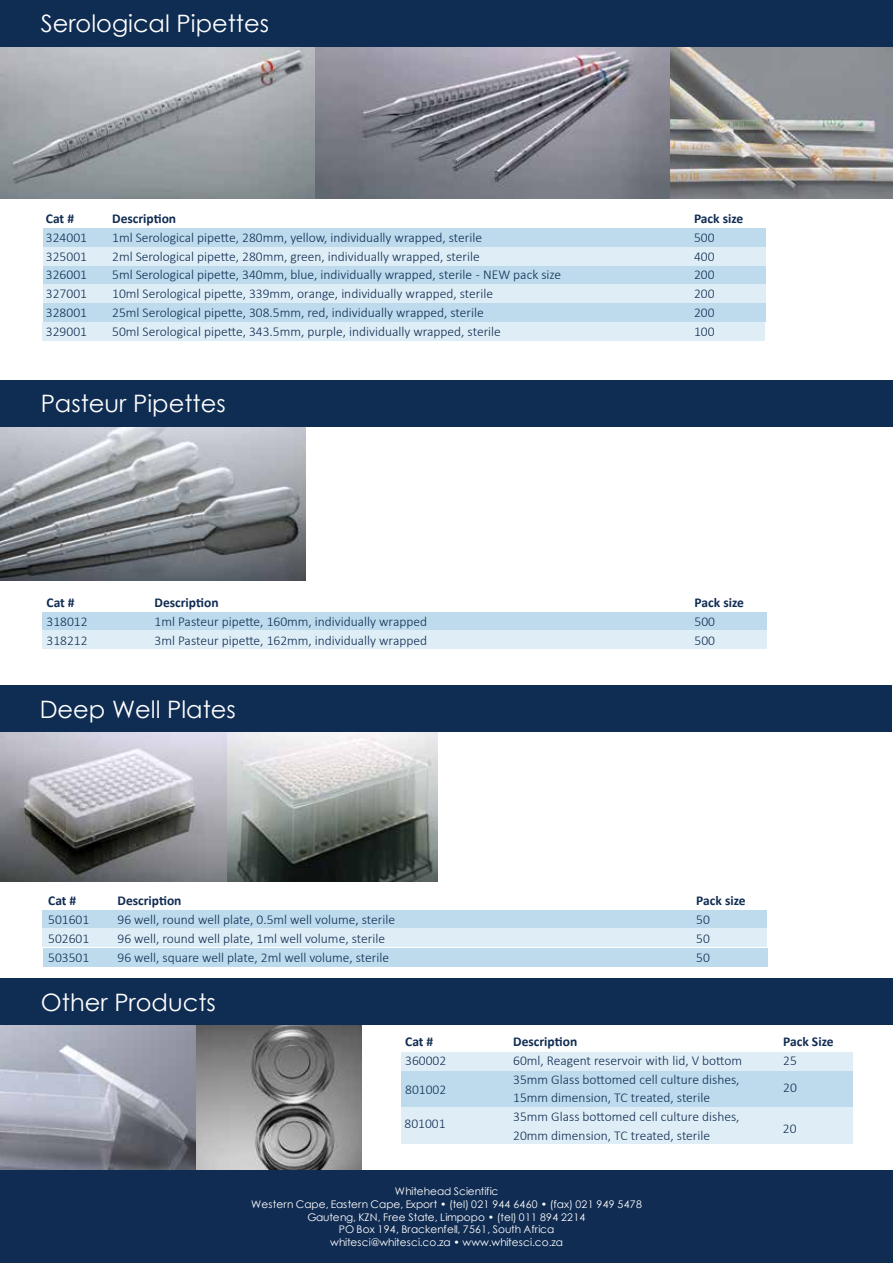
<style>
.page{position:relative;width:893px;height:1263px;background:#fff}
.page>*{position:absolute;margin:0;border:0;box-sizing:border-box;transform-origin:0 0}
.t1{font:24px "Century Gothic";color:#fff}
.t2{font:300 13.5px/18.8px "Calibri";color:#102c52}
.t3{font:700 13.5px "Calibri";color:#102c52}
.t4{font:10.5px/12.6px "Century Gothic";letter-spacing:.015em;color:#fff;text-align:center}
</style>
<div class="page">
<img style="left:226px;top:732px;width:212px;height:149px">
<img style="left:0;top:732px;width:226px;height:150px">
<img style="left:196px;top:1025px;width:165px;height:146px">
<div style="left:401px;top:1088px;width:452px;height:19px;background:#bddbed"></div>
<div style="left:401px;top:1106px;width:452px;height:19px;background:#dfeef6"></div>
<div style="left:401px;top:1124px;width:452px;height:19px;background:#dfeef6"></div>
<img style="left:0;top:1025px;width:196px;height:146px">
<div style="left:43px;top:228px;width:723px;height:19px;background:#bddbed"></div>
<div style="left:43px;top:265px;width:723px;height:19px;background:#bddbed"></div>
<div style="left:43px;top:303px;width:723px;height:19px;background:#bddbed"></div>
<div style="left:43px;top:247px;width:723px;height:18px;background:#dfeef6"></div>
<div style="left:43px;top:284px;width:723px;height:19px;background:#dfeef6"></div>
<div style="left:42px;top:322px;width:723px;height:18px;background:#dfeef6"></div>
<img style="left:669px;top:46px;width:224px;height:153px">
<img style="left:0;top:46px;width:315px;height:153px">
<img style="left:315px;top:46px;width:354px;height:153px">
<div style="left:0;top:0;width:893px;height:46px;background:#0f2c52"></div>
<img style="left:0;top:427px;width:305px;height:153px">
<div style="left:0;top:380px;width:893px;height:47px;background:#0f2c52"></div>
<div style="left:43px;top:612px;width:724px;height:18px;background:#bddbed"></div>
<div style="left:43px;top:630px;width:724px;height:19px;background:#dfeef6"></div>
<div style="left:0;top:978px;width:893px;height:47px;background:#0f2c52"></div>
<div style="left:0;top:685px;width:892px;height:47px;background:#0f2c52"></div>
<div style="left:42px;top:910px;width:725px;height:18px;background:#bddbed"></div>
<div style="left:42px;top:928px;width:725px;height:19px;background:#dfeef6"></div>
<div style="left:43px;top:948px;width:725px;height:18px;background:#bddbed"></div>
<div style="left:401px;top:1070px;width:452px;height:19px;background:#bddbed"></div>
<div style="left:401px;top:1052px;width:452px;height:18px;background:#dfeef6"></div>
<div style="left:0;top:1171px;width:893px;height:92px;background:#102c52"></div>
<h1 class="t1" style="left:41px;top:6px;width:230px">Serological Pipettes</h1>
<p class="t3" style="left:46px;top:210px;width:30px">Cat #</p>
<p class="t3" style="left:112px;top:210px;width:66px">Description</p>
<p class="t3" style="left:694px;top:210px;width:51px">Pack size</p>
<p class="t2" style="left:46px;top:228px;width:43px">324001</p>
<p class="t2" style="left:112px;top:228px;width:371px">1ml Serological pipette, 280mm, yellow, individually wrapped, sterile</p>
<p class="t2" style="left:694px;top:228px;width:22px">500</p>
<p class="t2" style="left:46px;top:247px;width:43px">325001</p>
<p class="t2" style="left:112px;top:247px;width:369px">2ml Serological pipette, 280mm, green, individually wrapped, sterile</p>
<p class="t2" style="left:694px;top:247px;width:22px">400</p>
<p class="t2" style="left:46px;top:265px;width:43px">326001</p>
<p class="t2" style="left:112px;top:265px;width:451px">5ml Serological pipette, 340mm, blue, individually wrapped, sterile - NEW pack size</p>
<p class="t2" style="left:694px;top:265px;width:22px">200</p>
<p class="t2" style="left:46px;top:284px;width:43px">327001</p>
<p class="t2" style="left:112px;top:284px;width:382px">10ml Serological pipette, 339mm, orange, individually wrapped, sterile</p>
<p class="t2" style="left:694px;top:284px;width:22px">200</p>
<p class="t2" style="left:46px;top:303px;width:43px">328001</p>
<p class="t2" style="left:112px;top:303px;width:373px">25ml Serological pipette, 308.5mm, red, individually wrapped, sterile</p>
<p class="t2" style="left:694px;top:303px;width:22px">200</p>
<p class="t2" style="left:46px;top:322px;width:43px">329001</p>
<p class="t2" style="left:112px;top:322px;width:390px">50ml Serological pipette, 343.5mm, purple, individually wrapped, sterile</p>
<p class="t2" style="left:694px;top:322px;width:22px">100</p>
<h1 class="t1" style="left:41px;top:387px;width:186px">Pasteur Pipettes</h1>
<p class="t3" style="left:47px;top:594px;width:30px">Cat #</p>
<p class="t3" style="left:155px;top:594px;width:66px">Description</p>
<p class="t3" style="left:695px;top:594px;width:51px">Pack size</p>
<p class="t2" style="left:47px;top:612px;width:43px">318012</p>
<p class="t2" style="left:155px;top:612px;width:274px">1ml Pasteur pipette, 160mm, individually wrapped</p>
<p class="t2" style="left:695px;top:612px;width:22px">500</p>
<p class="t2" style="left:47px;top:631px;width:43px">318212</p>
<p class="t2" style="left:155px;top:631px;width:274px">3ml Pasteur pipette, 162mm, individually wrapped</p>
<p class="t2" style="left:695px;top:631px;width:22px">500</p>
<h1 class="t1" style="left:40px;top:692px;width:198px">Deep Well Plates</h1>
<p class="t3" style="left:48px;top:892px;width:30px">Cat #</p>
<p class="t3" style="left:117px;top:892px;width:66px">Description</p>
<p class="t3" style="left:696px;top:892px;width:51px">Pack size</p>
<p class="t2" style="left:48px;top:910px;width:43px">501601</p>
<p class="t2" style="left:117px;top:910px;width:279px">96 well, round well plate, 0.5ml well volume, sterile</p>
<p class="t2" style="left:696px;top:910px;width:15px">50</p>
<p class="t2" style="left:48px;top:929px;width:43px">502601</p>
<p class="t2" style="left:117px;top:929px;width:269px">96 well, round well plate, 1ml well volume, sterile</p>
<p class="t2" style="left:696px;top:929px;width:15px">50</p>
<p class="t2" style="left:48px;top:947px;width:43px">503501</p>
<p class="t2" style="left:117px;top:947px;width:273px">96 well, square well plate, 2ml well volume, sterile</p>
<p class="t2" style="left:696px;top:947px;width:15px">50</p>
<h1 class="t1" style="left:41px;top:985px;width:176px">Other Products</h1>
<p class="t3" style="left:405px;top:1033px;width:30px">Cat #</p>
<p class="t3" style="left:513px;top:1033px;width:66px">Description</p>
<p class="t3" style="left:783px;top:1033px;width:52px">Pack Size</p>
<p class="t2" style="left:405px;top:1051px;width:43px">360002</p>
<p class="t2" style="left:513px;top:1051px;width:231px">60ml, Reagent reservoir with lid, V bottom</p>
<p class="t2" style="left:783px;top:1051px;width:15px">25</p>
<p class="t2" style="left:513px;top:1070px;width:228px">35mm Glass bottomed cell culture dishes, 15mm dimension, TC treated, sterile 35mm Glass bottomed cell culture dishes, 20mm dimension, TC treated, sterile</p>
<p class="t2" style="left:405px;top:1080px;width:43px">801002</p>
<p class="t2" style="left:783px;top:1078px;width:15px">20</p>
<p class="t2" style="left:404px;top:1114px;width:43px">801001</p>
<p class="t2" style="left:783px;top:1118px;width:15px">20</p>
<p class="t4" style="left:251px;top:1185px;width:392px">Whitehead Scientific<br>Western Cape, Eastern Cape, Export • (tel) 021 944 6460 • (fax) 021 949 5478<br>Gauteng, KZN, Free State, Limpopo • (tel) 011 894 2214<br>PO Box 194, Brackenfell, 7561, South Africa<br>whitesci@whitesci.co.za • www.whitesci.co.za</p>
</div>
